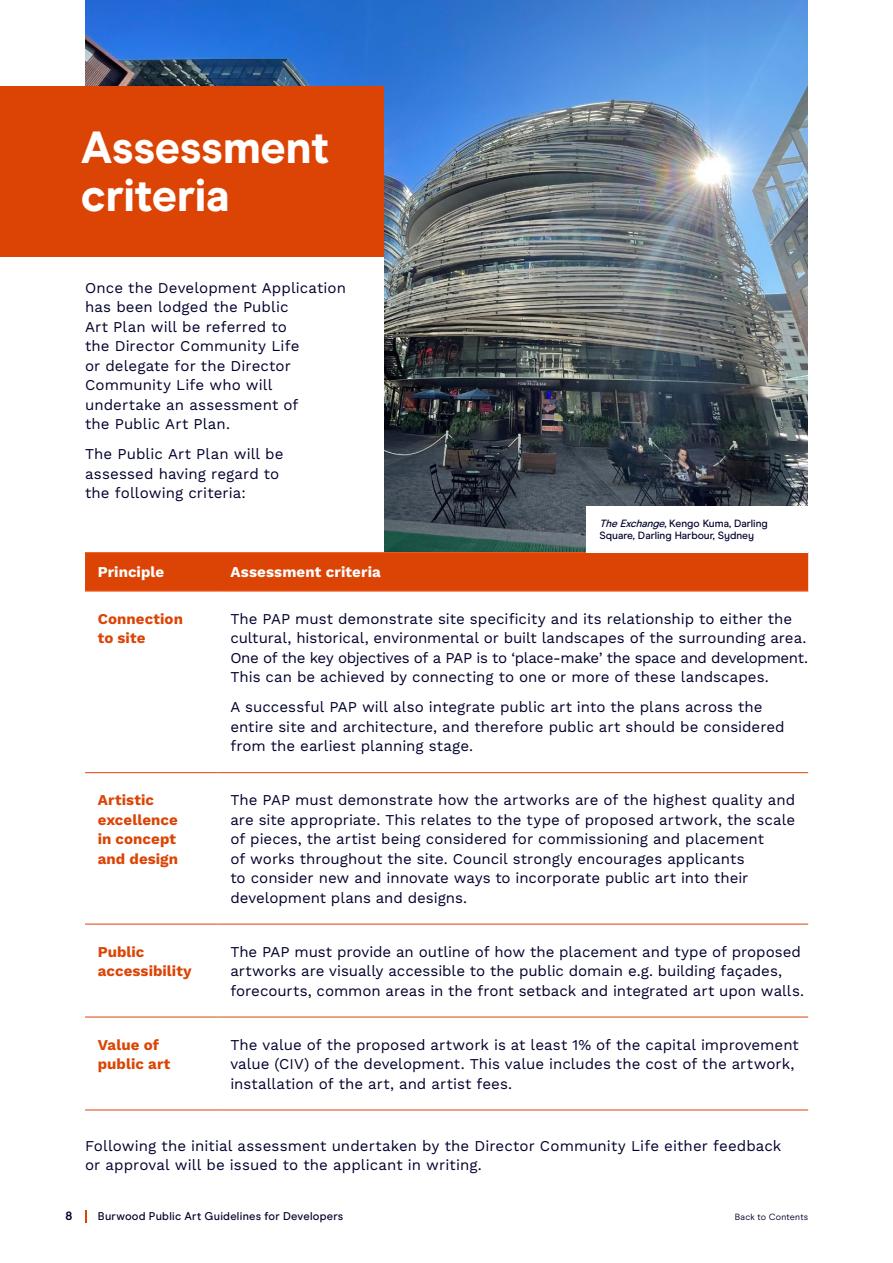
<style>
.page{position:relative;width:893px;height:1263px;background:#fff}
.page>*{position:absolute;margin:0;border:0;box-sizing:border-box;transform-origin:0 0}
.t1{font:900 45px/48px "Modern Era";letter-spacing:-.01em;color:#fff}
.t2{font:15px/19.5px "Work Sans";color:#00002d}
.t3{font:700 15px/19.5px "Work Sans";letter-spacing:.005em;color:#dc4405}
.t4{font:700 15px "Work Sans";letter-spacing:.01em;color:#fff}
.t5{font:700 12px "Modern Era";color:#00002d}
.t6{font:500 11.25px "Modern Era";letter-spacing:.02em;color:#00002d}
.t7{font:500 10.5px/12.6px "Modern Era";color:#00002d}
.t8{font:9px "Modern Era";letter-spacing:.025em;color:#00002d}
.s1{font-style:italic}
</style>
<div class="page">
<svg style="left:85px;top:1210px;width:2px;height:12px"></svg>
<img style="left:85px;top:0;width:723px;height:552px">
<div style="left:85px;top:256px;width:299px;height:296px;background:#fff"></div>
<div style="left:85px;top:553px;width:723px;height:38px;background:#dc4405"></div>
<hr style="left:85px;top:552px;width:133px;height:1px;background:#f15d22">
<hr style="left:218px;top:552px;width:590px;height:1px;background:#f15d22">
<hr style="left:85px;top:591px;width:133px;height:1px;background:#f15d22">
<hr style="left:218px;top:591px;width:590px;height:1px;background:#f15d22">
<hr style="left:85px;top:772px;width:133px;height:1px;background:#dc4405">
<hr style="left:218px;top:772px;width:590px;height:1px;background:#dc4405">
<hr style="left:85px;top:924px;width:133px;height:1px;background:#dc4405">
<hr style="left:218px;top:924px;width:590px;height:1px;background:#dc4405">
<hr style="left:85px;top:1017px;width:133px;height:1px;background:#dc4405">
<hr style="left:218px;top:1017px;width:590px;height:1px;background:#dc4405">
<hr style="left:85px;top:1109px;width:133px;height:1px;background:#dc4405">
<hr style="left:218px;top:1109px;width:590px;height:1px;background:#dc4405">
<div style="left:587px;top:506px;width:221px;height:46px;background:#fff"></div>
<div style="left:0;top:87px;width:384px;height:170px;background:#dc4405"></div>
<h1 class="t1" style="left:81px;top:124px;width:250px">Assessment criteria</h1>
<p class="t2" style="left:85px;top:279px;width:262px">Once the Development Application has been lodged the Public<br>Art Plan will be referred to<br>the Director Community Life<br>or delegate for the Director<br>Community Life who will undertake an assessment of<br>the Public Art Plan.</p>
<p class="t2" style="left:85px;top:445px;width:200px">The Public Art Plan will be assessed having regard to the following criteria:</p>
<p class="t7" style="left:600px;top:517px;width:170px"><span class="s1">TheExchange</span>, Kengo Kuma, Darling<br>Square, Darling Harbour, Sydney</p>
<p class="t4" style="left:98px;top:563px;width:68px">Principle</p>
<p class="t4" style="left:230px;top:563px;width:152px">Assessment criteria</p>
<p class="t3" style="left:98px;top:610px;width:87px">Connection to site</p>
<p class="t2" style="left:230px;top:609px;width:579px">The PAP must demonstrate site specificity and its relationship to either the cultural, historical, environmental or built landscapes of the surrounding area.<br>One of the key objectives of a PAP is to ‘place-make’ the space and development.<br>This can be achieved by connecting to one or more of these landscapes.</p>
<p class="t2" style="left:230px;top:698px;width:556px">A successful PAP will also integrate public art into the plans across the entire site and architecture, and therefore public art should be considered from the earliest planning stage.</p>
<p class="t3" style="left:98px;top:791px;width:82px">Artistic excellence in concept and design</p>
<p class="t2" style="left:230px;top:791px;width:566px">The PAP must demonstrate how the artworks are of the highest quality and are site appropriate. This relates to the type of proposed artwork, the scale of pieces, the artist being considered for commissioning and placement<br>of works throughout the site. Council strongly encourages applicants<br>to consider new and innovate ways to incorporate public art into their development plans and designs.</p>
<p class="t3" style="left:98px;top:943px;width:96px">Public accessibility</p>
<p class="t2" style="left:230px;top:942px;width:575px">The PAP must provide an outline of how the placement and type of proposed artworks are visually accessible to the public domain e.g. building façades, forecourts, common areas in the front setback and integrated art upon walls.</p>
<p class="t3" style="left:98px;top:1036px;width:74px">Value of public art</p>
<p class="t2" style="left:230px;top:1035px;width:570px">The value of the proposed artwork is at least 1% of the capital improvement value (CIV) of the development. This value includes the cost of the artwork, installation of the art, and artist fees.</p>
<p class="t2" style="left:85px;top:1137px;width:698px">Following the initial assessment undertaken by the Director Community Life either feedback or approval will be issued to the applicant in writing.</p>
<p class="t5" style="left:65px;top:1209px;width:8px">8</p>
<p class="t6" style="left:98px;top:1210px;width:247px">Burwood Public Art Guidelines for Developers</p>
<p class="t8" style="left:735px;top:1212px;width:75px">Back to Contents</p>
</div>
